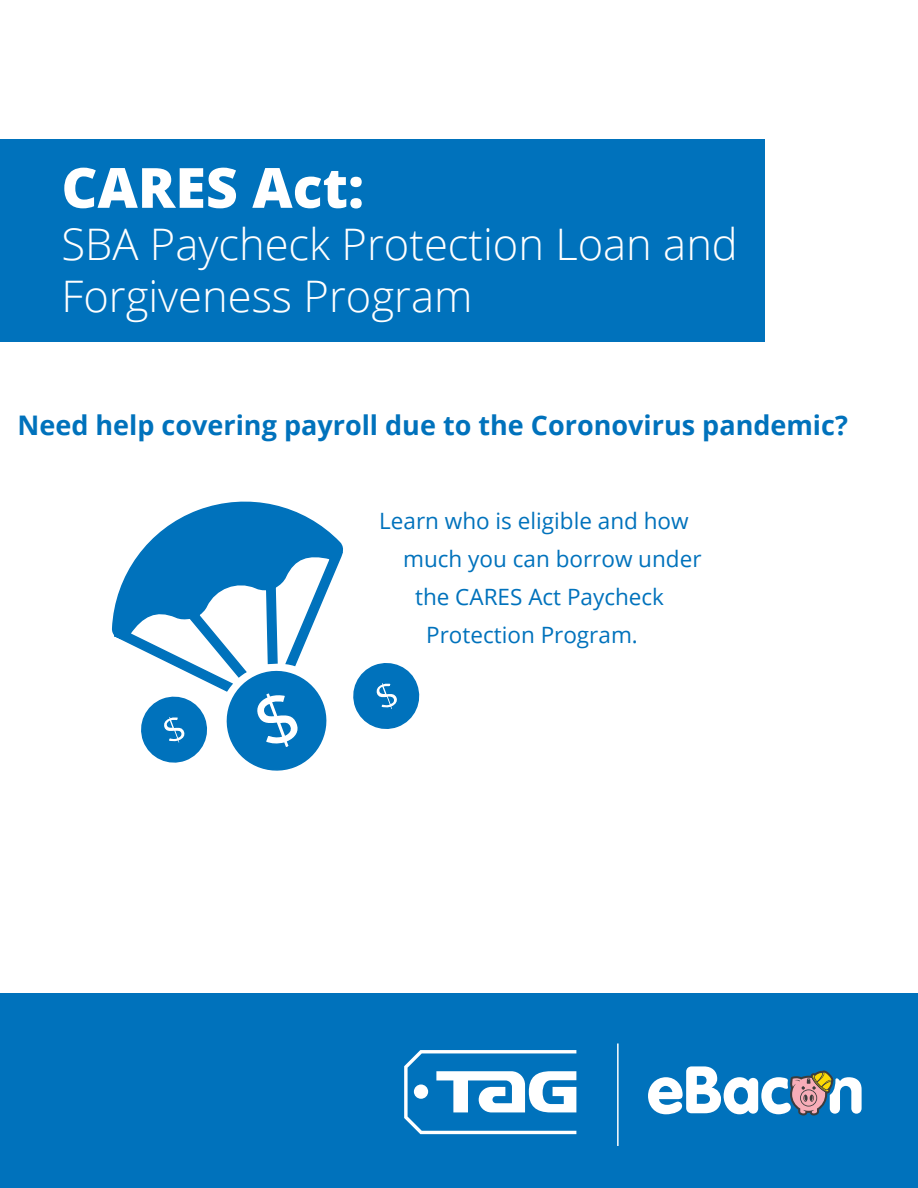
<style>
.page{position:relative;width:918px;height:1188px;background:#fff}
.page>*{position:absolute;margin:0;border:0;box-sizing:border-box;transform-origin:0 0}
.t1{font:800 55.5px "Open Sans";color:#fff}
.t2{font:300 43.5px/52.2px "Open Sans";color:#fff}
.t3{font:700 27px "Open Sans";color:#0072bc}
.t4{font:22.5px "Open Sans";color:#0072bc}
</style>
<div class="page">
<div style="left:0;top:139px;width:764px;height:202px;background:#0072bc"></div>
<div style="left:0;top:994px;width:918px;height:194px;background:#0072bc"></div>
<svg style="left:648px;top:1066px;width:214px;height:50px"></svg>
<svg style="left:404px;top:1050px;width:172px;height:84px"></svg>
<hr style="left:617px;top:1043px;width:2px;height:103px;background:#fff">
<svg style="left:112px;top:501px;width:231px;height:188px"></svg>
<svg style="left:221px;top:665px;width:111px;height:106px"></svg>
<svg style="left:141px;top:696px;width:66px;height:67px"></svg>
<svg style="left:353px;top:663px;width:67px;height:66px"></svg>
<p class="t1" style="left:62px;top:145px;width:304px">CARES Act:</p>
<p class="t2" style="left:62px;top:217px;width:678px">SBA Paycheck Protection Loan and<br>Forgiveness Program</p>
<p class="t3" style="left:18px;top:406px;width:832px">Need help covering payroll due to the Coronovirus pandemic?</p>
<p class="t4" style="left:379px;top:505px;width:311px">Learn who is eligible and how</p>
<p class="t4" style="left:403px;top:544px;width:300px">much you can borrow under</p>
<p class="t4" style="left:415px;top:581px;width:251px">the CARES Act Paycheck</p>
<p class="t4" style="left:426px;top:620px;width:213px">Protection Program.</p>
</div>
